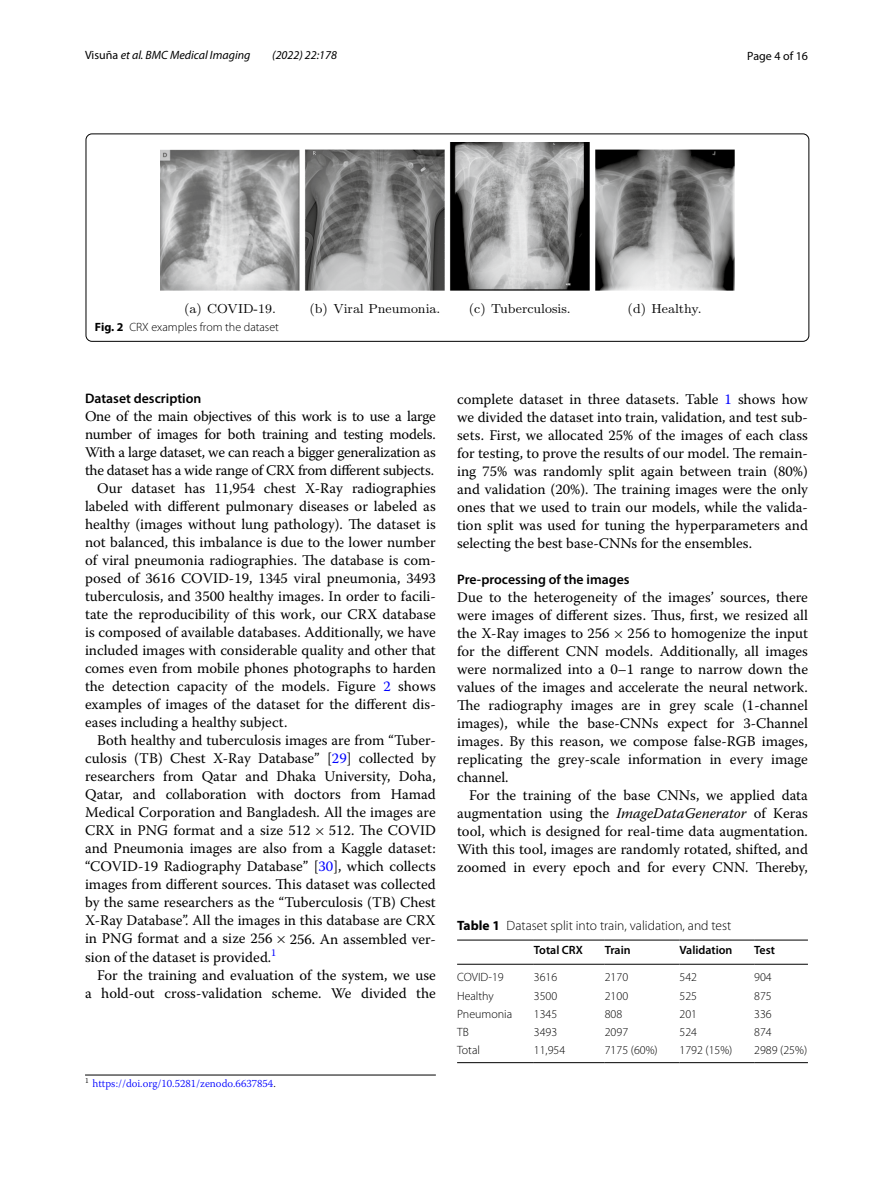
<style>
.page{position:relative;width:893px;height:1187px;background:#fff}
.page>*{position:absolute;margin:0;border:0;box-sizing:border-box;transform-origin:0 0}
.t1{font:14.7px/18px "Warnock Pro";color:#000;text-align:justify}
.t2{font:14.7px "Warnock Pro";letter-spacing:-.02em;color:#000}
.t3{font:600 13.8px "Myriad Pro";color:#000}
.t4{font:300 13.5px "Myriad Pro";color:#000}
.t5{font:13.05px "CMR8";color:#000}
.t6{font:300 12px "Myriad Pro";color:#000}
.t7{font:italic 12px "Myriad Pro";color:#000}
.t8{font:600 12px "Myriad Pro";color:#000}
.t9{font:12px "Myriad Pro";color:#000}
.t10{font:300 10.95px "Warnock Pro";color:#00f}
.s1{font-style:normal}
.s2{font-weight:700}
.s3{color:#00f}
.s4{font-family:"MTSYN"}
.s5{font-family:"MTSYN2"}
.s6{color:#000}
.s7{font-family:"Warnock Pro Regular 2"}
.s8{font-family:"MTSYN3"}
.s9{font-style:italic}
</style>
<div class="page">
<img style="left:160px;top:143px;width:574px;height:147px">
<div style="left:86px;top:134px;width:723px;height:207px;border:1px solid #000;border-radius:6px"></div>
<hr style="left:457px;top:939px;width:77px;height:1px;background:#000">
<hr style="left:457px;top:963px;width:77px;height:1px;background:#000">
<hr style="left:534px;top:939px;width:71px;height:1px;background:#000">
<hr style="left:534px;top:963px;width:71px;height:1px;background:#000">
<hr style="left:605px;top:939px;width:74px;height:1px;background:#000">
<hr style="left:605px;top:963px;width:74px;height:1px;background:#000">
<hr style="left:679px;top:939px;width:75px;height:1px;background:#000">
<hr style="left:679px;top:963px;width:75px;height:1px;background:#000">
<hr style="left:754px;top:939px;width:54px;height:1px;background:#000">
<hr style="left:754px;top:963px;width:54px;height:1px;background:#000">
<hr style="left:457px;top:1062px;width:77px;height:1px;background:#000">
<hr style="left:534px;top:1062px;width:71px;height:1px;background:#000">
<hr style="left:605px;top:1062px;width:74px;height:1px;background:#000">
<hr style="left:679px;top:1062px;width:75px;height:1px;background:#000">
<hr style="left:754px;top:1062px;width:54px;height:1px;background:#000">
<hr style="left:85px;top:1074px;width:351px;height:1px;background:#000">
<p class="t7" style="left:85px;top:48px;width:167px"><span class="s1">Visuña</span> et al. BMC Medical Imaging</p>
<p class="t7" style="left:272px;top:48px;width:66px">(2022) 22:178</p>
<p class="t9" style="left:747px;top:48px;width:62px">Page 4 of 16</p>
<p class="t5" style="left:184px;top:300px;width:93px">(a) COVID-19.</p>
<p class="t5" style="left:309px;top:300px;width:132px">(b) Viral Pneumonia.</p>
<p class="t5" style="left:469px;top:300px;width:103px">(c) Tuberculosis.</p>
<p class="t5" style="left:628px;top:300px;width:76px">(d) Healthy.</p>
<p class="t6" style="left:95px;top:321px;width:185px"><span class="s2">Fig. 2</span> CRX examples from the dataset</p>
<p class="t3" style="left:85px;top:390px;width:118px">Dataset description</p>
<p class="t2" style="left:85px;top:407px;width:352px">One of the main objectives of this work is to use a large</p>
<p class="t2" style="left:85px;top:425px;width:352px">number of images for both training and testing models.</p>
<p class="t2" style="left:85px;top:443px;width:352px">With a large dataset, we can reach a bigger generalization as</p>
<p class="t2" style="left:85px;top:461px;width:351px">the dataset has a wide range of CRX from different subjects.</p>
<p class="t1" style="left:97px;top:479px;width:340px">Our dataset has 11,954 chest X-Ray radiographies</p>
<p class="t1" style="left:85px;top:497px;width:352px">labeled with different pulmonary diseases or labeled as</p>
<p class="t1" style="left:85px;top:515px;width:352px">healthy (images without lung pathology). The dataset is</p>
<p class="t1" style="left:85px;top:533px;width:352px">not balanced, this imbalance is due to the lower number</p>
<p class="t1" style="left:85px;top:551px;width:352px">of viral pneumonia radiographies. The database is com-</p>
<p class="t1" style="left:85px;top:569px;width:352px">posed of 3616 COVID-19, 1345 viral pneumonia, 3493</p>
<p class="t1" style="left:85px;top:587px;width:352px">tuberculosis, and 3500 healthy images. In order to facili-</p>
<p class="t1" style="left:85px;top:605px;width:352px">tate the reproducibility of this work, our CRX database</p>
<p class="t1" style="left:85px;top:623px;width:352px">is composed of available databases. Additionally, we have</p>
<p class="t1" style="left:85px;top:641px;width:352px">included images with considerable quality and other that</p>
<p class="t1" style="left:85px;top:659px;width:352px">comes even from mobile phones photographs to harden</p>
<p class="t1" style="left:85px;top:677px;width:352px">the detection capacity of the models. Figure <span class="s3">2</span> shows</p>
<p class="t1" style="left:85px;top:695px;width:352px">examples of images of the dataset for the different dis-</p>
<p class="t1" style="left:85px;top:713px;width:204px">eases including a healthy subject.</p>
<p class="t1" style="left:97px;top:731px;width:340px">Both healthy and tuberculosis images are from “Tuber-</p>
<p class="t1" style="left:85px;top:749px;width:352px">culosis (TB) Chest X-Ray Database” [<span class="s3">29</span>] collected by</p>
<p class="t1" style="left:85px;top:767px;width:352px">researchers from Qatar and Dhaka University, Doha,</p>
<p class="t1" style="left:85px;top:785px;width:352px">Qatar, and collaboration with doctors from Hamad</p>
<p class="t1" style="left:85px;top:803px;width:352px">Medical Corporation and Bangladesh. All the images are</p>
<p class="t1" style="left:85px;top:821px;width:352px">CRX in PNG format and a size 512 <span class="s4">×</span> 512. The COVID</p>
<p class="t1" style="left:85px;top:839px;width:352px">and Pneumonia images are also from a Kaggle dataset:</p>
<p class="t1" style="left:85px;top:857px;width:352px">“COVID-19 Radiography Database” [<span class="s3">30</span>], which collects</p>
<p class="t1" style="left:85px;top:875px;width:352px">images from different sources. This dataset was collected</p>
<p class="t1" style="left:85px;top:893px;width:352px">by the same researchers as the “Tuberculosis (TB) Chest</p>
<p class="t1" style="left:85px;top:911px;width:352px">X-Ray Database”. All the images in this database are CRX</p>
<p class="t1" style="left:85px;top:929px;width:352px">in PNG format and a size 256 <span class="s5">×</span> 256. An assembled ver-</p>
<p class="t1" style="left:85px;top:947px;width:193px">sion of the dataset is provided.<sup>1</sup></p>
<p class="t1" style="left:97px;top:965px;width:340px">For the training and evaluation of the system, we use</p>
<p class="t1" style="left:85px;top:983px;width:352px">a hold-out cross-validation scheme. We divided the</p>
<p class="t10" style="left:85px;top:1076px;width:192px"><sup>1</sup> https://doi.org/10.5281/zenodo.6637854<span class="s6">.</span></p>
<p class="t1" style="left:457px;top:389px;width:352px">complete dataset in three datasets. Table <span class="s3">1</span> shows how we divided the dataset into train, validation, and test sub&shy;sets. First, we allocated 25% of the images of each class for testing, to prove the results of our model. The remain&shy;ing 75% was randomly split again between train (80%) and validation (20%). The training images were the only ones that we used to train our models, while the valida&shy;tion split was used for tuning the hyperparameters and selecting the best base-CNNs for the ensembles.</p>
<p class="t3" style="left:457px;top:570px;width:174px">Pre‑processing of the images</p>
<p class="t1" style="left:457px;top:587px;width:352px">Due to the heterogeneity of the images’ sources, there were images of different sizes. Thus, first, we resized all the X-Ray images to <span class="s7">256</span> <span class="s8">×</span> <span class="s7">256</span> to homogenize the input for the different CNN models. Additionally, all images were normalized into a 0–1 range to narrow down the values of the images and accelerate the neural network.<br>The radiography images are in grey scale (1-channel images), while the base-CNNs expect for 3-Channel images. By this reason, we compose false-RGB images, replicating the grey-scale information in every image channel.</p>
<p class="t1" style="left:457px;top:785px;width:352px;text-indent:12px">For the training of the base CNNs, we applied data augmentation using the <span class="s9">ImageDataGenerator</span> of Keras tool, which is designed for real-time data augmentation.<br>With this tool, images are randomly rotated, shifted, and zoomed in every epoch and for every CNN. Thereby,</p>
<p class="t4" style="left:457px;top:918px;width:276px"><span class="s2">Table 1</span> Dataset split into train, validation, and test</p>
<p class="t8" style="left:534px;top:942px;width:51px">Total CRX</p>
<p class="t8" style="left:605px;top:942px;width:27px">Train</p>
<p class="t8" style="left:679px;top:942px;width:54px">Validation</p>
<p class="t8" style="left:754px;top:942px;width:22px">Test</p>
<p class="t6" style="left:457px;top:970px;width:48px">COVID-19</p>
<p class="t6" style="left:534px;top:970px;width:25px">3616</p>
<p class="t6" style="left:605px;top:970px;width:25px">2170</p>
<p class="t6" style="left:679px;top:970px;width:19px">542</p>
<p class="t6" style="left:754px;top:970px;width:19px">904</p>
<p class="t6" style="left:457px;top:988px;width:38px">Healthy</p>
<p class="t6" style="left:534px;top:988px;width:25px">3500</p>
<p class="t6" style="left:605px;top:988px;width:25px">2100</p>
<p class="t6" style="left:679px;top:988px;width:19px">525</p>
<p class="t6" style="left:754px;top:988px;width:19px">875</p>
<p class="t6" style="left:457px;top:1007px;width:56px">Pneumonia</p>
<p class="t6" style="left:534px;top:1007px;width:25px">1345</p>
<p class="t6" style="left:605px;top:1007px;width:19px">808</p>
<p class="t6" style="left:679px;top:1007px;width:19px">201</p>
<p class="t6" style="left:754px;top:1007px;width:19px">336</p>
<p class="t6" style="left:457px;top:1025px;width:13px">TB</p>
<p class="t6" style="left:534px;top:1025px;width:25px">3493</p>
<p class="t6" style="left:605px;top:1025px;width:25px">2097</p>
<p class="t6" style="left:679px;top:1025px;width:19px">524</p>
<p class="t6" style="left:754px;top:1025px;width:19px">874</p>
<p class="t6" style="left:457px;top:1043px;width:24px">Total</p>
<p class="t6" style="left:534px;top:1043px;width:33px">11,954</p>
<p class="t6" style="left:605px;top:1043px;width:54px">7175 (60%)</p>
<p class="t6" style="left:679px;top:1043px;width:54px">1792 (15%)</p>
<p class="t6" style="left:754px;top:1043px;width:54px">2989 (25%)</p>
</div>
